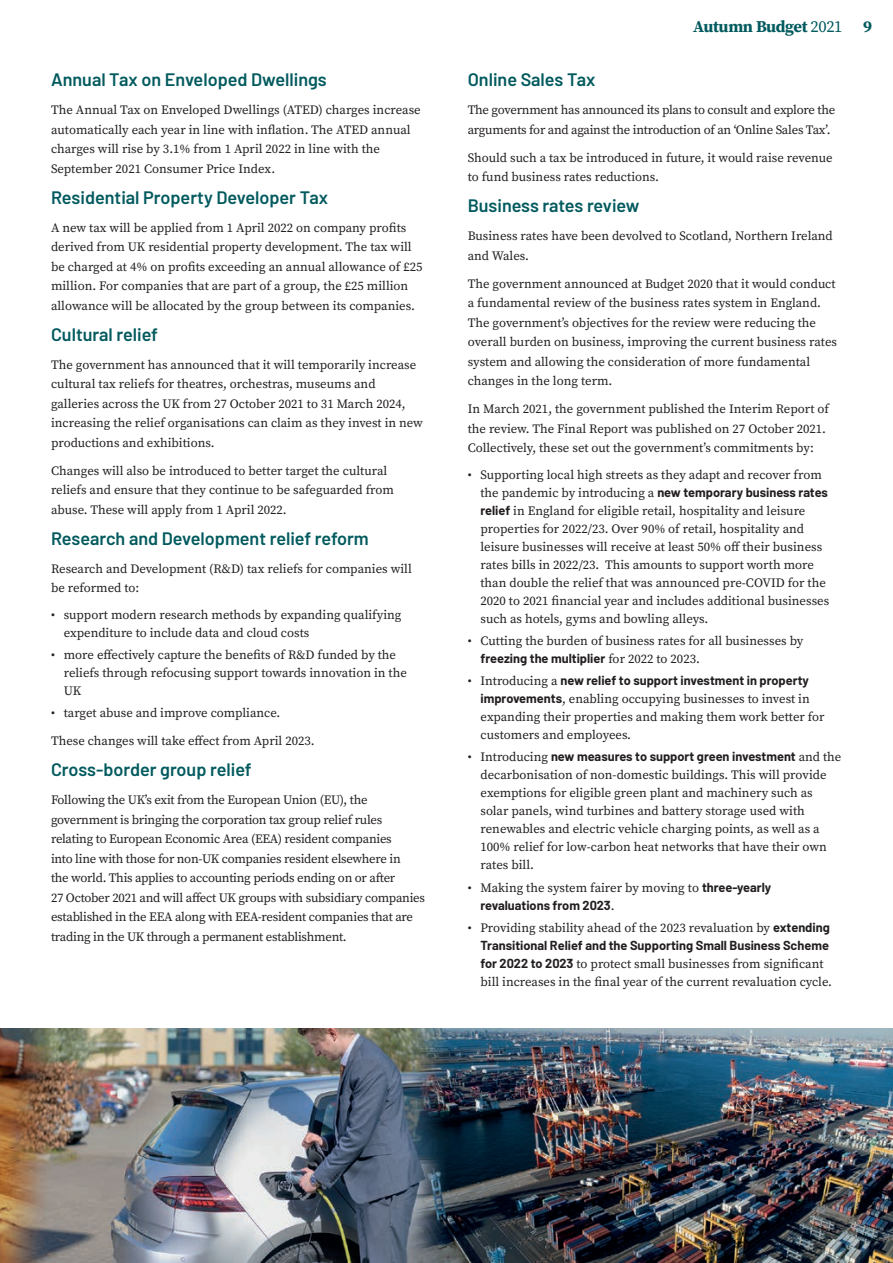
<style>
.page{position:relative;width:893px;height:1263px;background:#fff}
.page>*{position:absolute;margin:0;border:0;box-sizing:border-box;transform-origin:0 0}
.t1{font:600 18px "Barlow";color:#025a5e}
.t2{font:700 16.5px "Source Serif Pro";letter-spacing:-.025em;color:#025a5e}
.t3{font:12.75px/19.5px "Source Serif Pro";color:#231f20}
.t4{font:12.75px/19.5px "Source Serif Pro";letter-spacing:-.02em;color:#231f20}
.t5{font:700 12.75px "Barlow";color:#231f20}
.s1{font-weight:400}
.s2{font-family:"Barlow";font-weight:700}
.s3{font-family:"Source Serif Pro";font-weight:400}
</style>
<div class="page">
<img style="left:0;top:1028px;width:893px;height:235px">
<h1 class="t1" style="left:51px;top:66px;width:277px">Annual Tax on Enveloped Dwellings</h1>
<p class="t3" style="left:51px;top:100px;width:371px">The Annual Tax on Enveloped Dwellings (ATED) charges increase automatically each year in line with inflation. The ATED annual charges will rise by 3.1% from 1 April 2022 in line with the September 2021 Consumer Price Index.</p>
<h1 class="t1" style="left:51px;top:184px;width:279px">Residential Property Developer Tax</h1>
<p class="t3" style="left:51px;top:218px;width:373px">A new tax will be applied from 1 April 2022 on company profits derived from UK residential property development. The tax will be charged at 4% on profits exceeding an annual allowance of £25 million. For companies that are part of a group, the £25 million allowance will be allocated by the group between its companies.</p>
<h1 class="t1" style="left:51px;top:321px;width:108px">Cultural relief</h1>
<p class="t3" style="left:51px;top:355px;width:373px">The government has announced that it will temporarily increase cultural tax reliefs for theatres, orchestras, museums and galleries across the UK from 27 October 2021 to 31 March 2024, increasing the relief organisations can claim as they invest in new productions and exhibitions.</p>
<p class="t3" style="left:51px;top:461px;width:344px">Changes will also be introduced to better target the cultural reliefs and ensure that they continue to be safeguarded from abuse. These will apply from 1 April 2022.</p>
<h1 class="t1" style="left:51px;top:525px;width:319px">Research and Development relief reform</h1>
<p class="t3" style="left:51px;top:559px;width:362px">Research and Development (R&amp;D) tax reliefs for companies will be reformed to:</p>
<p class="t3" style="left:64px;top:605px;width:339px;line-height:18px;text-indent:-13px">• support modern research methods by expanding qualifying expenditure to include data and cloud costs</p>
<p class="t3" style="left:64px;top:646px;width:345px;line-height:18px;text-indent:-13px">• more effectively capture the benefits of R&amp;D funded by the reliefs through refocusing support towards innovation in the<br>UK</p>
<p class="t3" style="left:51px;top:699px;width:265px;line-height:28px">• target abuse and improve compliance.<br>These changes will take effect from April 2023.</p>
<h1 class="t1" style="left:51px;top:756px;width:202px">Cross-border group relief</h1>
<p class="t4" style="left:51px;top:790px;width:375px">Following the UK’s exit from the European Union (EU), the government is bringing the corporation tax group relief rules relating to European Economic Area (EEA) resident companies<br>into line with those for non-UK companies resident elsewhere in<br>the world. This applies to accounting periods ending on or after<br>27 October 2021 and will affect UK groups with subsidiary companies established in the EEA along with EEA-resident companies that are trading in the UK through a permanent establishment.</p>
<p class="t2" style="left:693px;top:15px;width:180px">Autumn Budget <span class="s1">2021</span> 9</p>
<h1 class="t1" style="left:468px;top:66px;width:129px">Online Sales Tax</h1>
<p class="t4" style="left:468px;top:100px;width:369px">The government has announced its plans to consult and explore the arguments for and against the introduction of an ‘Online Sales Tax’.</p>
<p class="t3" style="left:468px;top:148px;width:366px">Should such a tax be introduced in future, it would raise revenue to fund business rates reductions.</p>
<h1 class="t1" style="left:468px;top:192px;width:173px">Business rates review</h1>
<p class="t3" style="left:468px;top:226px;width:366px">Business rates have been devolved to Scotland, Northern Ireland and Wales.</p>
<p class="t3" style="left:468px;top:274px;width:371px">The government announced at Budget 2020 that it would conduct a fundamental review of the business rates system in England.<br>The government’s objectives for the review were reducing the overall burden on business, improving the current business rates system and allowing the consideration of more fundamental changes in the long term.</p>
<p class="t3" style="left:468px;top:399px;width:363px">In March 2021, the government published the Interim Report of the review. The Final Report was published on 27 October 2021.<br>Collectively, these set out the government’s commitments by:</p>
<p class="t3" style="left:480px;top:465px;width:350px;line-height:18px;text-indent:-13px">• Supporting local high streets as they adapt and recover from the pandemic by introducing a <span class="s2">new temporary business rates relief</span> in England for eligible retail, hospitality and leisure properties for 2022/23. Over 90% of retail, hospitality and leisure businesses will receive at least 50% off their business rates bills in 2022/23. This amounts to support worth more than double the relief that was announced pre-COVID for the 2020 to 2021 financial year and includes additional businesses such as hotels, gyms and bowling alleys.</p>
<p class="t3" style="left:468px;top:631px;width:337px">• Cutting the burden of business rates for all businesses by</p>
<p class="t5" style="left:480px;top:649px;width:221px">freezing the multiplier <span class="s3">for 2022 to 2023.</span></p>
<p class="t5" style="left:468px;top:671px;width:343px"><span class="s3">• Introducing a</span> new relief to support investment in property</p>
<p class="t3" style="left:480px;top:690px;width:346px;line-height:18px"><span class="s2">improvements</span>, enabling occupying businesses to invest in expanding their properties and making them work better for customers and employees.</p>
<p class="t5" style="left:468px;top:747px;width:375px"><span class="s3">• Introducing</span> new measures to support green investment <span class="s3">and the</span></p>
<p class="t3" style="left:480px;top:766px;width:348px;line-height:18px">decarbonisation of non-domestic buildings. This will provide exemptions for eligible green plant and machinery such as solar panels, wind turbines and battery storage used with renewables and electric vehicle charging points, as well as a 100% relief for low-carbon heat networks that have their own rates bill.</p>
<p class="t3" style="left:468px;top:878px;width:305px">• Making the system fairer by moving to <span class="s2">three-yearly</span></p>
<p class="t5" style="left:480px;top:896px;width:136px">revaluations from 2023<span class="s3">.</span></p>
<p class="t3" style="left:468px;top:918px;width:364px">• Providing stability ahead of the 2023 revaluation by <span class="s2">extending</span></p>
<p class="t5" style="left:480px;top:936px;width:350px">Transitional Relief and the Supporting Small Business Scheme</p>
<p class="t3" style="left:480px;top:955px;width:353px;line-height:18px"><span class="s2">for 2022 to 2023</span> to protect small businesses from significant bill increases in the final year of the current revaluation cycle.</p>
</div>
